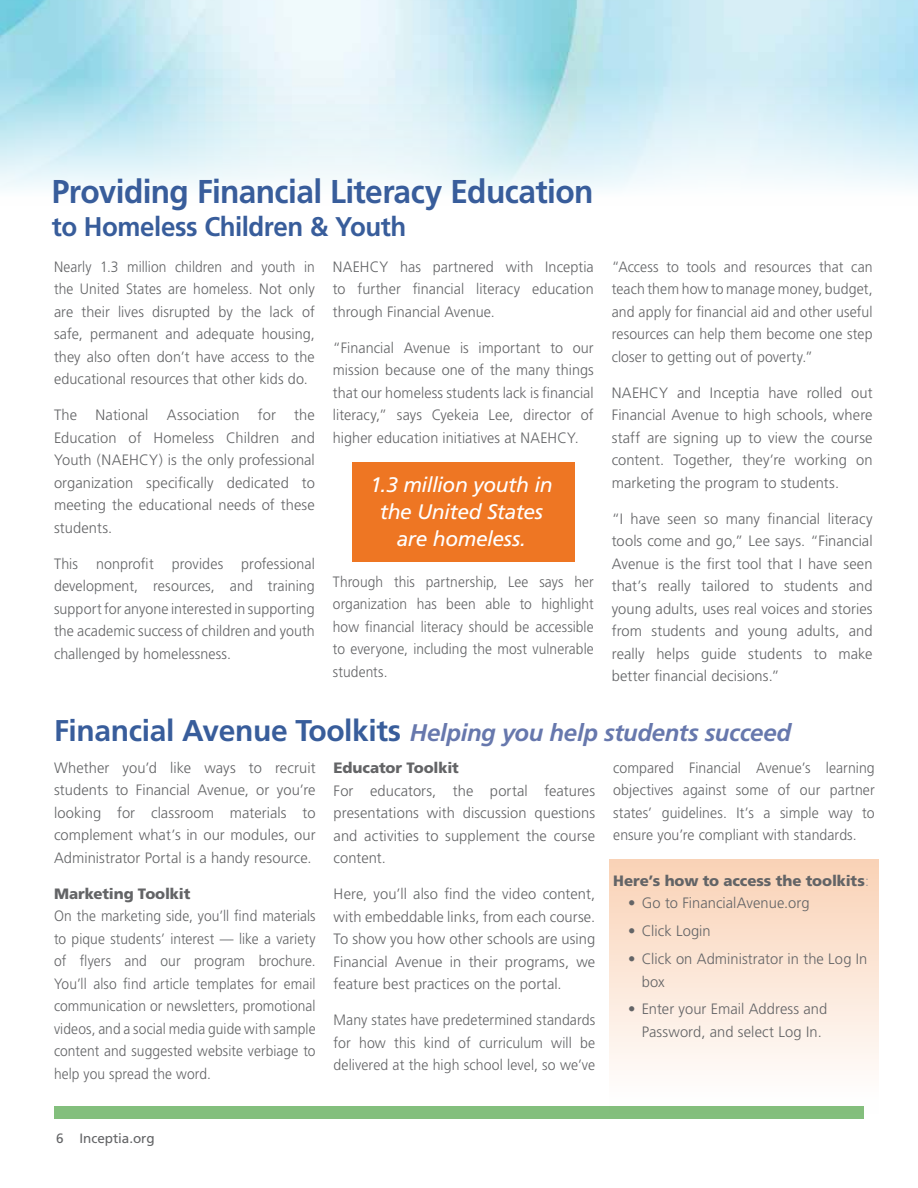
<style>
.page{position:relative;width:918px;height:1188px;background:#fff}
.page>*{position:absolute;margin:0;border:0;box-sizing:border-box;transform-origin:0 0}
.t1{font:700 33px "Frutiger";letter-spacing:-.02em;color:#385d9b;scale:.96 1}
.t2{font:700 27px "Frutiger";letter-spacing:-.015em;color:#385d9b;scale:.96 1}
.t3{font:italic 700 24px "Frutiger";letter-spacing:-.015em;color:#6778ad}
.t4{font:italic 21px/27px "Frutiger";letter-spacing:-.02em;color:#fff;text-align:center}
.t5{font:300 15px/22.5px "Frutiger";letter-spacing:.005em;color:#636466;text-align:justify}
.t6{font:300 15px/22.5px "Frutiger";letter-spacing:.005em;color:#636466;text-align:justify;scale:.92 1}
.t7{font:300 15px/22.5px "Frutiger";letter-spacing:.005em;color:#636466;text-align:justify;scale:.94 1}
.t8{font:300 15px/22.5px "Frutiger";letter-spacing:.005em;color:#636466;text-align:justify;scale:.96 1}
.t9{font:300 15px/22.5px "Frutiger";letter-spacing:.005em;color:#636466;text-align:justify;scale:.95 1}
.t10{font:900 15px "Frutiger";letter-spacing:-.01em;color:#636466}
.t11{font:13.5px "Frutiger";color:#636466}
.s1{font-style:normal;font-size:30px;color:#385d9b}
.s2{font-weight:300;font-size:14.25px;color:#919195}
</style>
<div class="page">
<div style="left:54px;top:1106px;width:810px;height:13px;background:#83bf7d"></div>
<div style="left:609px;top:859px;width:270px;height:254px;background:linear-gradient(to bottom,#ffd5bb,#f4faf6)"></div>
<img style="left:0;top:0;width:918px;height:192px">
<div style="left:352px;top:462px;width:223px;height:100px;background:#ee7623"></div>
<h1 class="t1" style="left:52px;top:172px;width:566px">Providing Financial Literacy Education</h1>
<h2 class="t2" style="left:52px;top:211px;width:371px">to Homeless Children &amp; Youth</h2>
<p class="t6" style="left:54px;top:255px;width:285px">Nearly 1.3 million children and youth in the United States are homeless. Not only are their lives disrupted by the lack of safe, permanent and adequate housing, they also often don’t have access to the educational resources that other kids do.</p>
<p class="t5" style="left:54px;top:404px;width:262px">The National Association for the Education of Homeless Children and Youth (NAEHCY) is the only professional organization specifically dedicated to meeting the educational needs of these students.</p>
<p class="t9" style="left:54px;top:552px;width:276px">This nonprofit provides professional development, resources, and training support for anyone interested in supporting the academic success of children and youth challenged by homelessness.</p>
<p class="t8" style="left:333px;top:255px;width:273px">NAEHCY has partnered with Inceptia to further financial literacy education through Financial Avenue.</p>
<p class="t8" style="left:333px;top:336px;width:273px">“Financial Avenue is important to our mission because one of the many things that our homeless students lack is financial literacy,” says Cyekeia Lee, director of higher education initiatives at NAEHCY.</p>
<h3 class="t4" style="left:370px;top:472px;width:184px">1.3 million youth in the United States are homeless.</h3>
<p class="t6" style="left:333px;top:570px;width:285px">Through this partnership, Lee says her organization has been able to highlight how financial literacy should be accessible to everyone, including the most vulnerable students.</p>
<p class="t7" style="left:612px;top:255px;width:279px">“Access to tools and resources that can teach them how to manage money, budget, and apply for financial aid and other useful resources can help them become one step closer to getting out of poverty.”</p>
<p class="t5" style="left:612px;top:381px;width:262px">NAEHCY and Inceptia have rolled out Financial Avenue to high schools, where staff are signing up to view the course content. Together, they’re working on marketing the program to students.</p>
<p class="t5" style="left:612px;top:507px;width:262px">“I have seen so many financial literacy tools come and go,” Lee says. “Financial Avenue is the first tool that I have seen that’s really tailored to students and young adults, uses real voices and stories from students and young adults, and really helps guide students to make better financial decisions.”</p>
<h3 class="t3" style="left:54px;top:718px;width:739px"><span class="s1">Financial Avenue Toolkits</span> Helping you help students succeed</h3>
<p class="t5" style="left:54px;top:756px;width:263px">Whether you’d like ways to recruit students to Financial Avenue, or you’re looking for classroom materials to complement what’s in our modules, our Administrator Portal is a handy resource.</p>
<p class="t10" style="left:54px;top:884px;width:138px">Marketing Toolkit</p>
<p class="t6" style="left:54px;top:905px;width:286px">On the marketing side, you’ll find materials to pique students’ interest — like a variety of flyers and our program brochure.<br>You’ll also find article templates for email communication or newsletters, promotional videos, and a social media guide with sample content and suggested website verbiage to help you spread the word.</p>
<p class="t10" style="left:334px;top:759px;width:127px">Educator Toolkit</p>
<p class="t5" style="left:334px;top:780px;width:263px">For educators, the portal features presentations with discussion questions and activities to supplement the course content.</p>
<p class="t5" style="left:334px;top:883px;width:263px">Here, you’ll also find the video content, with embeddable links, from each course.<br>To show you how other schools are using Financial Avenue in their programs, we feature best practices on the portal.</p>
<p class="t7" style="left:334px;top:1009px;width:280px">Many states have predetermined standards for how this kind of curriculum will be delivered at the high school level, so we’ve</p>
<p class="t7" style="left:613px;top:756px;width:280px">compared Financial Avenue’s learning objectives against some of our partner states’ guidelines. It’s a simple way to ensure you’re compliant with standards.</p>
<p class="t10" style="left:613px;top:871px;width:257px">Here’s how to access the toolkits<span class="s2">:</span></p>
<p class="t5" style="left:628px;top:892px;width:183px">• Go to FinancialAvenue.org</p>
<p class="t5" style="left:628px;top:920px;width:84px">• Click Login</p>
<p class="t5" style="left:642px;top:948px;width:227px;text-indent:-13px">• Click on Administrator in the Log In box</p>
<p class="t5" style="left:628px;top:998px;width:201px;text-align:center">• Enter your Email Address and<br>Password, and select Log In.</p>
<p class="t11" style="left:56px;top:1130px;width:9px">6</p>
<p class="t11" style="left:80px;top:1130px;width:77px">Inceptia.org</p>
</div>
